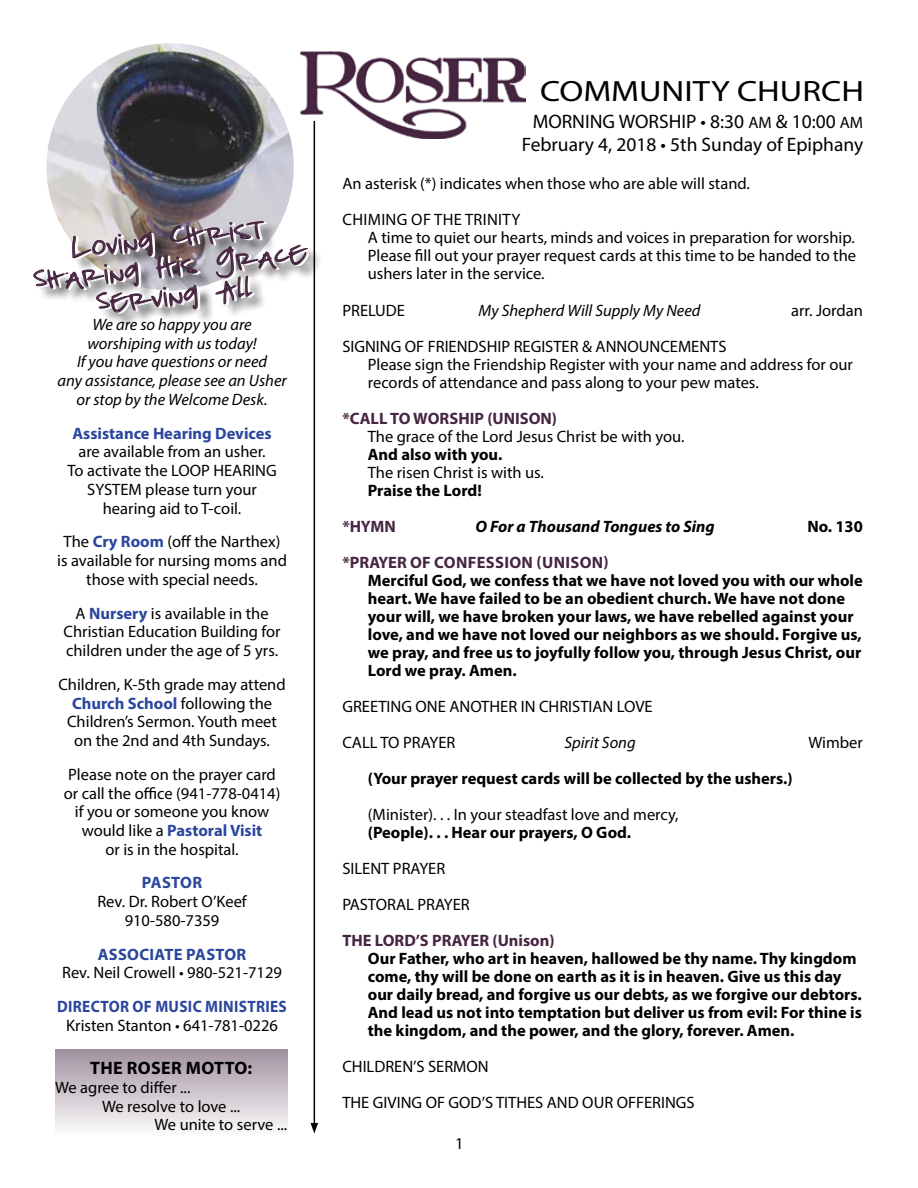
<style>
.page{position:relative;width:918px;height:1188px;background:#fff}
.page>*{position:absolute;margin:0;border:0;box-sizing:border-box;transform-origin:0 0}
.t1{font:43.2px "Hamilton";color:#462541}
.t2{font:29.4px "Myriad Pro";color:#000;scale:1.18 1}
.t3{font:19.5px/23.4px "Myriad Pro";color:#000;text-align:center}
.t4{font:700 18px "Myriad Pro";letter-spacing:.02em;color:#000}
.t5{font:16.5px/18.8px "Myriad Pro";color:#000;text-align:center}
.t6{font:700 16.5px/18px "Myriad Pro";color:#000}
.t7{font:italic 16.5px/18.8px "Myriad Pro";color:#000;text-align:center}
.t8{font:700 16.5px "Myriad Pro";color:#462541}
.t9{font:700 16.5px "Myriad Pro";letter-spacing:.02em;color:#462541}
.t10{font:italic 700 16.5px "Myriad Pro";color:#000}
.t11{font:700 16.5px "Myriad Pro";letter-spacing:.02em;color:#2b469d;scale:.93 1}
.t12{font:700 16.5px "Myriad Pro";color:#2b469d}
.t13{font:700 16.5px "Myriad Pro";letter-spacing:.02em;color:#2b469d}
.s1{font-weight:700;color:#2b469d}
.s2{font-size:16.5px}
</style>
<div class="page">
<img style="left:311px;top:52px;width:215px;height:86px">
<div style="left:55px;top:1050px;width:233px;height:86px;background:linear-gradient(to bottom,#a292a0,#fbfbfc)"></div>
<img style="left:46px;top:43px;width:265px;height:178px">
<hr style="left:314px;top:121px;width:1px;height:1004px;background:#000">
<svg style="left:310px;top:1123px;width:8px;height:10px"></svg>
<div style="left:36px;top:222px;width:288px;height:106px;background:#000;opacity:.75"></div>
<svg style="left:33px;top:221px;width:284px;height:95px"></svg>
<h1 class="t1" style="left:70px;top:228px;width:195px;rotate:-6deg">Loving Christ</h1>
<h1 class="t1" style="left:32px;top:261px;width:277px;rotate:-6deg">Sharing His Grace</h1>
<h1 class="t1" style="left:95px;top:283px;width:157px;rotate:-6deg">Serving All</h1>
<p class="t7" style="left:57px;top:315px;width:231px">We are so happy you are worshiping with us today!<br>If you have questions or need<br>any assistance, please see an Usher or stop by the Welcome Desk.</p>
<p class="t12" style="left:72px;top:422px;width:201px">Assistance Hearing Devices</p>
<p class="t5" style="left:68px;top:442px;width:211px">are available from an usher.<br>To activate the LOOP HEARING<br>SYSTEM please turn your hearing aid to T-coil.</p>
<p class="t5" style="left:57px;top:532px;width:231px">The <span class="s1">Cry Room</span> (off the Narthex) is available for nursing moms and those with special needs.</p>
<p class="t5" style="left:63px;top:603px;width:219px">A <span class="s1">Nursery</span> is available in the<br>Christian Education Building for children under the age of 5 yrs.</p>
<p class="t5" style="left:58px;top:675px;width:229px">Children, K-5th grade may attend<br><span class="s1">Church School</span> following the<br>Children’s Sermon. Youth meet on the 2nd and 4th Sundays.</p>
<p class="t5" style="left:64px;top:765px;width:218px">Please note on the prayer card or call the office (941-778-0414) if you or someone you know would like a <span class="s1">Pastoral Visit<br></span>or is in the hospital.</p>
<p class="t13" style="left:142px;top:872px;width:62px">PASTOR</p>
<p class="t5" style="left:97px;top:892px;width:151px">Rev. Dr. Robert O’Keef<br>910-580-7359</p>
<p class="t13" style="left:98px;top:943px;width:150px">ASSOCIATE PASTOR</p>
<p class="t5" style="left:62px;top:963px;width:221px">Rev. Neil Crowell • 980-521-7129</p>
<p class="t11" style="left:57px;top:996px;width:249px">DIRECTOR OF MUSIC MINISTRIES</p>
<p class="t5" style="left:66px;top:1016px;width:213px">Kristen Stanton • 641-781-0226</p>
<p class="t4" style="left:90px;top:1056px;width:163px">THE ROSER MOTTO:</p>
<p class="t5" style="left:55px;top:1078px;width:137px">We agree to differ ...</p>
<p class="t5" style="left:102px;top:1096px;width:140px">We resolve to love ...</p>
<p class="t5" style="left:155px;top:1115px;width:134px">We unite to serve ...</p>
<h2 class="t2" style="left:540px;top:73px;width:276px">COMMUNITY CHURCH</h2>
<p class="t3" style="left:522px;top:109px;width:343px">MORNING WORSHIP • 8:30 <span class="s2">AM</span> &amp; 10:00 <span class="s2">AM<br></span>February 4, 2018 • 5th Sunday of Epiphany</p>
<p class="t5" style="left:342px;top:166px;width:409px;line-height:36px;text-align:left">An asterisk (*) indicates when those who are able will stand.<br>CHIMING OF THE TRINITY</p>
<p class="t5" style="left:368px;top:229px;width:490px;line-height:18px;text-align:justify">A time to quiet our hearts, minds and voices in preparation for worship.<br>Please fill out your prayer request cards at this time to be handed to the ushers later in the service.</p>
<p class="t5" style="left:342px;top:301px;width:64px">PRELUDE</p>
<p class="t7" style="left:479px;top:301px;width:223px">My Shepherd Will Supply My Need</p>
<p class="t5" style="left:791px;top:301px;width:73px">arr. Jordan</p>
<p class="t5" style="left:368px;top:337px;width:487px;line-height:18px;text-align:left;text-indent:-25px">SIGNING OF FRIENDSHIP REGISTER &amp; ANNOUNCEMENTS<br>Please sign the Friendship Register with your name and address for our records of attendance and pass along to your pew mates.</p>
<p class="t8" style="left:342px;top:408px;width:216px">*CALL TO WORSHIP (UNISON)</p>
<p class="t5" style="left:368px;top:427px;width:318px">The grace of the Lord Jesus Christ be with you.</p>
<p class="t6" style="left:368px;top:445px;width:136px">And also with you.</p>
<p class="t5" style="left:368px;top:463px;width:178px">The risen Christ is with us.</p>
<p class="t6" style="left:368px;top:481px;width:115px">Praise the Lord!</p>
<p class="t8" style="left:342px;top:516px;width:55px">*HYMN</p>
<p class="t10" style="left:476px;top:516px;width:241px">O For a Thousand Tongues to Sing</p>
<p class="t6" style="left:807px;top:517px;width:57px">No. 130</p>
<p class="t9" style="left:342px;top:552px;width:268px">*PRAYER OF CONFESSION (UNISON)</p>
<p class="t6" style="left:368px;top:571px;width:497px">Merciful God, we confess that we have not loved you with our whole heart. We have failed to be an obedient church. We have not done your will, we have broken your laws, we have rebelled against your love, and we have not loved our neighbors as we should. Forgive us, we pray, and free us to joyfully follow you, through Jesus Christ, our Lord we pray. Amen.</p>
<p class="t5" style="left:342px;top:688px;width:312px;line-height:36px;text-align:left">GREETING ONE ANOTHER IN CHRISTIAN LOVE<br>CALL TO PRAYER</p>
<p class="t7" style="left:565px;top:733px;width:73px">Spirit Song</p>
<p class="t5" style="left:808px;top:733px;width:56px">Wimber</p>
<p class="t6" style="left:368px;top:769px;width:426px">(Your prayer request cards will be collected by the ushers.)</p>
<p class="t5" style="left:368px;top:805px;width:312px">(Minister). . . In your steadfast love and mercy,</p>
<p class="t6" style="left:368px;top:823px;width:265px">(People). . . Hear our prayers, O God.</p>
<p class="t5" style="left:342px;top:850px;width:129px;line-height:36px;text-align:left">SILENT PRAYER<br>PASTORAL PRAYER</p>
<p class="t8" style="left:342px;top:930px;width:214px">THE LORD’S PRAYER (Unison)</p>
<p class="t6" style="left:368px;top:949px;width:496px">Our Father, who art in heaven, hallowed be thy name. Thy kingdom come, thy will be done on earth as it is in heaven. Give us this day our daily bread, and forgive us our debts, as we forgive our debtors.<br>And lead us not into temptation but deliver us from evil: For thine is the kingdom, and the power, and the glory, forever. Amen.</p>
<p class="t5" style="left:342px;top:1049px;width:354px;line-height:36px;text-align:left">CHILDREN’S SERMON<br>THE GIVING OF GOD’S TITHES AND OUR OFFERINGS</p>
<p class="t5" style="left:455px;top:1133px;width:10px">1</p>
</div>
